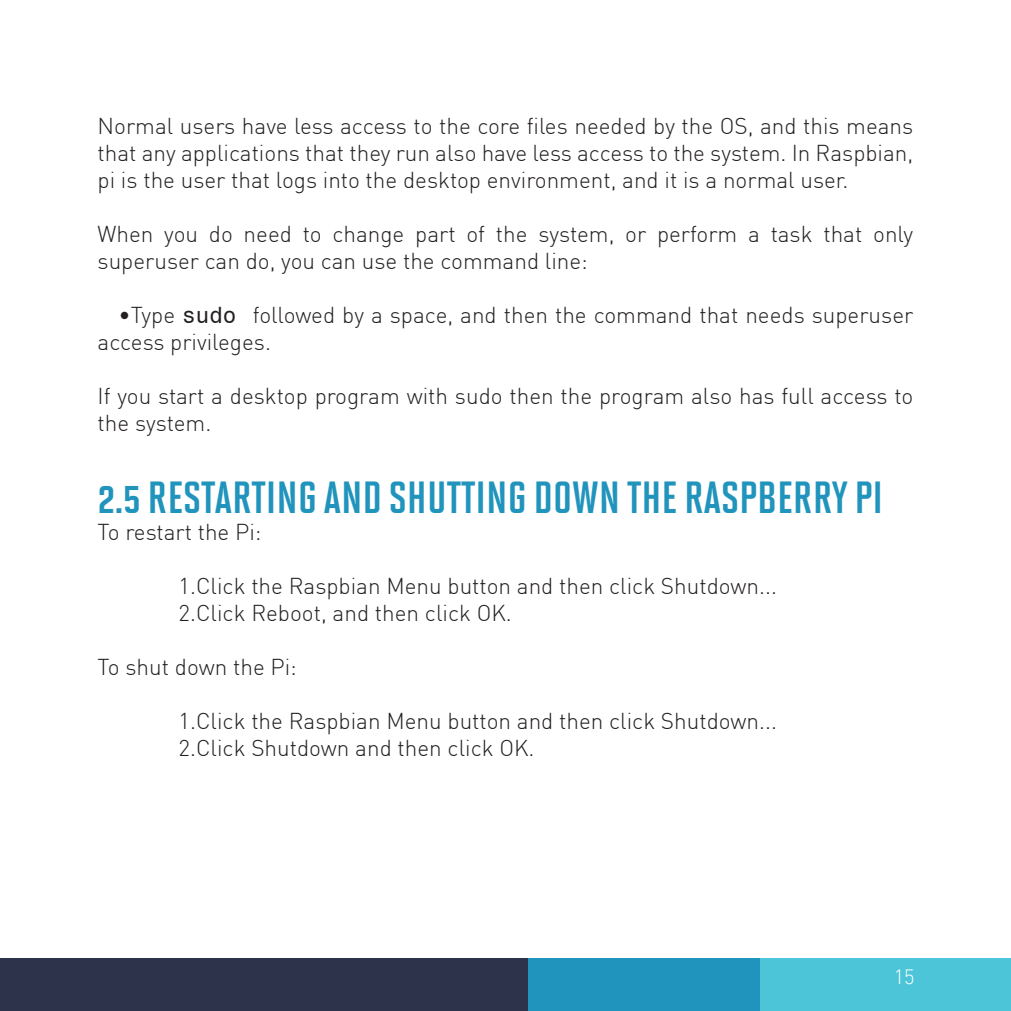
<style>
.page{position:relative;width:1011px;height:1011px;background:#fff}
.page>*{position:absolute;margin:0;border:0;box-sizing:border-box;transform-origin:0 0}
.t1{font:700 45px "Solano Gothic MVB Std";color:#2094bc}
.t2{font:300 22.5px/27px "DIN";color:#231f20}
.t3{font:300 20.25px "DIN";color:#fff}
.s1{font-family:"Monospace 821 BT";font-weight:400}
</style>
<div class="page">
<div style="left:759px;top:957px;width:251px;height:53px;background:#4cc5d9"></div>
<div style="left:527px;top:957px;width:232px;height:53px;background:#2094bc"></div>
<div style="left:0;top:957px;width:527px;height:53px;background:#2d334b"></div>
<p class="t2" style="left:98px;top:112px;width:817px;text-align:justify">Normal users have less access to the core files needed by the OS, and this means that any applications that they run also have less access to the system. In Raspbian, pi is the user that logs into the desktop environment, and it is a normal user.</p>
<p class="t2" style="left:98px;top:220px;width:817px">When you do need to change part of the system, or perform a task that only superuser can do, you can use the command line:</p>
<p class="t2" style="left:98px;top:301px;width:817px;text-indent:21px">•Type <span class="s1">sudo</span> followed by a space, and then the command that needs superuser access privileges.</p>
<p class="t2" style="left:98px;top:382px;width:817px">If you start a desktop program with sudo then the program also has full access to the system.</p>
<h1 class="t1" style="left:98px;top:472px;width:786px">2.5 RESTARTING AND SHUTTING DOWN THE RASPBERRY PI</h1>
<p class="t2" style="left:98px;top:517px;width:165px">To restart the Pi:</p>
<p class="t2" style="left:179px;top:571px;width:599px">1.Click the Raspbian Menu button and then click Shutdown...<br>2.Click Reboot, and then click OK.</p>
<p class="t2" style="left:98px;top:652px;width:201px">To shut down the Pi:</p>
<p class="t2" style="left:179px;top:706px;width:599px">1.Click the Raspbian Menu button and then click Shutdown...<br>2.Click Shutdown and then click OK.</p>
<p class="t3" style="left:893px;top:963px;width:22px">15</p>
</div>
